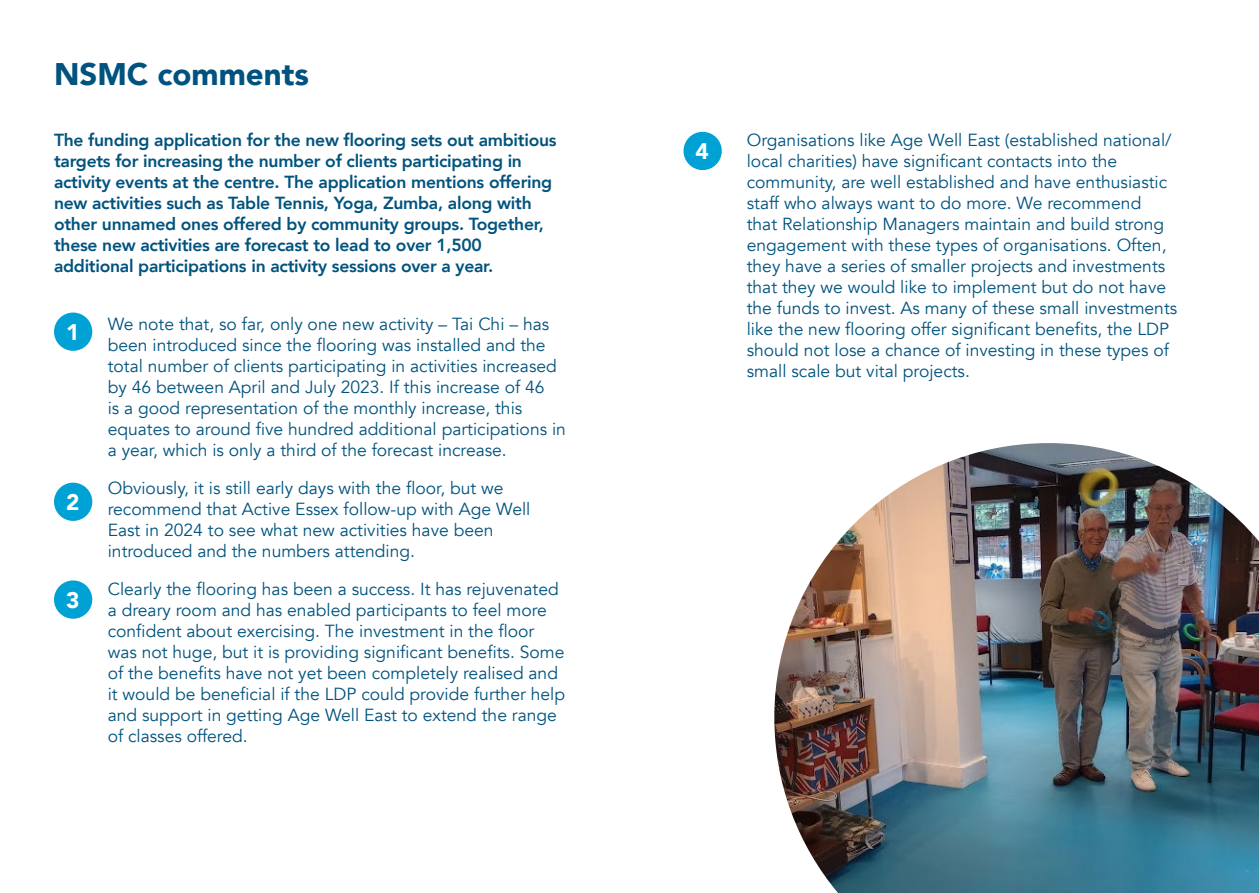
<style>
.page{position:relative;width:1259px;height:893px;background:#fff}
.page>*{position:absolute;margin:0;border:0;box-sizing:border-box;transform-origin:0 0}
.t1{font:900 31.2px "Avenir";color:#00537e}
.t2{font:900 22.5px "Avenir";color:#fff}
.t3{font:17.55px/21px "Avenir";color:#00537e}
.t4{font:800 17.55px/21px "Avenir";letter-spacing:-.015em;color:#00537e}
</style>
<div class="page">
<div style="left:54px;top:313px;width:38px;height:38px;background:#00a1d4;border-radius:50%"></div>
<div style="left:683px;top:132px;width:39px;height:38px;background:#00a1d4;border-radius:50%"></div>
<div style="left:54px;top:483px;width:38px;height:38px;background:#00a1d4;border-radius:50%"></div>
<div style="left:54px;top:580px;width:38px;height:39px;background:#00a1d4;border-radius:50%"></div>
<img style="left:774px;top:443px;width:485px;height:450px">
<p class="t1" style="left:54px;top:48px;width:256px">NSMC comments</p>
<p class="t4" style="left:54px;top:130px;width:504px">The funding application for the new flooring sets out ambitious targets for increasing the number of clients participating in activity events at the centre. The application mentions offering new activities such as Table Tennis, Yoga, Zumba, along with other unnamed ones offered by community groups. Together, these new activities are forecast to lead to over 1,500 additional participations in activity sessions over a year.</p>
<p class="t2" style="left:66px;top:313px;width:15px">1</p>
<p class="t2" style="left:66px;top:483px;width:15px">2</p>
<p class="t2" style="left:66px;top:581px;width:15px">3</p>
<p class="t3" style="left:108px;top:314px;width:460px">We note that, so far, only one new activity – Tai Chi – has been introduced since the flooring was installed and the total number of clients participating in activities increased by 46 between April and July 2023. If this increase of 46<br>is a good representation of the monthly increase, this equates to around five hundred additional participations in a year, which is only a third of the forecast increase.</p>
<p class="t3" style="left:108px;top:478px;width:424px">Obviously, it is still early days with the floor, but we recommend that Active Essex follow-up with Age Well East in 2024 to see what new activities have been introduced and the numbers attending.</p>
<p class="t3" style="left:108px;top:579px;width:459px">Clearly the flooring has been a success. It has rejuvenated a dreary room and has enabled participants to feel more confident about exercising. The investment in the floor was not huge, but it is providing significant benefits. Some of the benefits have not yet been completely realised and it would be beneficial if the LDP could provide further help and support in getting Age Well East to extend the range of classes offered.</p>
<p class="t2" style="left:695px;top:132px;width:15px">4</p>
<p class="t3" style="left:747px;top:130px;width:432px">Organisations like Age Well East (established national/ local charities) have significant contacts into the community, are well established and have enthusiastic staff who always want to do more. We recommend<br>that Relationship Managers maintain and build strong engagement with these types of organisations. Often, they have a series of smaller projects and investments that they we would like to implement but do not have the funds to invest. As many of these small investments like the new flooring offer significant benefits, the LDP should not lose a chance of investing in these types of small scale but vital projects.</p>
</div>
